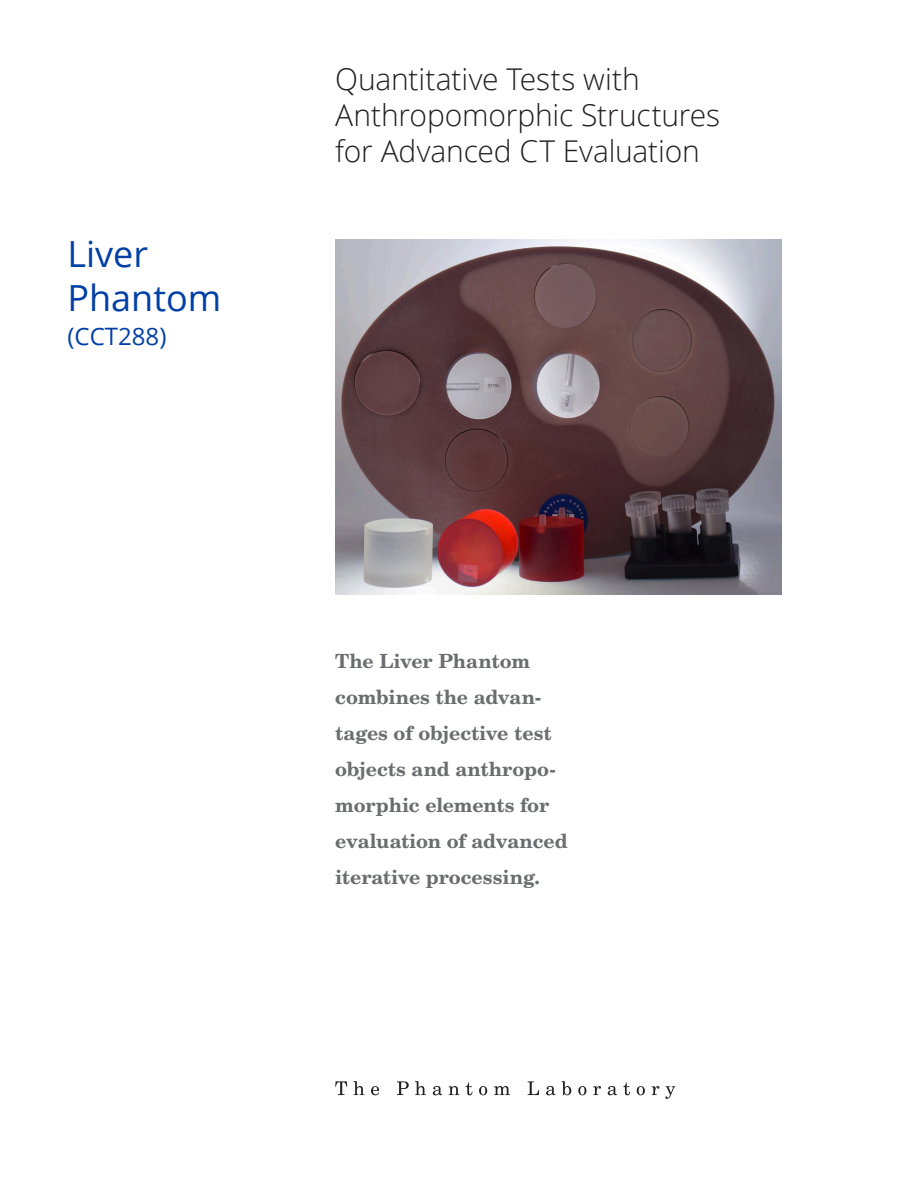
<style>
.page{position:relative;width:918px;height:1188px;background:#fff}
.page>*{position:absolute;margin:0;border:0;box-sizing:border-box;transform-origin:0 0}
.t1{font:36px/43.2px "Open Sans";color:#0040a6}
.t2{font:300 30px/36px "Open Sans";letter-spacing:-.005em;color:#231f20}
.t3{font:24px "Open Sans";color:#0040a6}
.t4{font:700 19.5px/36px "New Century Schlbk";letter-spacing:-.01em;color:#6c6d70}
</style>
<div class="page">
<svg style="left:335px;top:1081px;width:12px;height:14px"></svg>
<svg style="left:353px;top:1081px;width:11px;height:14px"></svg>
<svg style="left:371px;top:1086px;width:8px;height:9px"></svg>
<svg style="left:397px;top:1081px;width:12px;height:14px"></svg>
<svg style="left:415px;top:1081px;width:11px;height:14px"></svg>
<svg style="left:433px;top:1086px;width:9px;height:9px"></svg>
<svg style="left:449px;top:1086px;width:10px;height:9px"></svg>
<svg style="left:466px;top:1082px;width:6px;height:13px"></svg>
<svg style="left:479px;top:1086px;width:8px;height:9px"></svg>
<svg style="left:494px;top:1086px;width:16px;height:9px"></svg>
<svg style="left:528px;top:1081px;width:11px;height:14px"></svg>
<svg style="left:546px;top:1086px;width:10px;height:9px"></svg>
<svg style="left:562px;top:1081px;width:9px;height:14px"></svg>
<svg style="left:578px;top:1086px;width:8px;height:9px"></svg>
<svg style="left:593px;top:1086px;width:8px;height:9px"></svg>
<svg style="left:608px;top:1086px;width:9px;height:9px"></svg>
<svg style="left:623px;top:1082px;width:7px;height:13px"></svg>
<svg style="left:637px;top:1086px;width:8px;height:9px"></svg>
<svg style="left:652px;top:1086px;width:7px;height:9px"></svg>
<svg style="left:665px;top:1086px;width:10px;height:13px"></svg>
<img style="left:335px;top:240px;width:446px;height:354px">
<p class="t1" style="left:68px;top:232px;width:155px">Liver<br>Phantom</p>
<p class="t3" style="left:68px;top:320px;width:100px">(CCT288)</p>
<p class="t2" style="left:335px;top:61px;width:386px">Quantitative Tests with<br>Anthropomorphic Structures for Advanced CT Evaluation</p>
<p class="t4" style="left:335px;top:642px;width:234px">The Liver Phantom combines the advan&shy;tages of objective test objects and anthropo&shy;morphic elements for evaluation of advanced iterative processing.</p>
</div>
